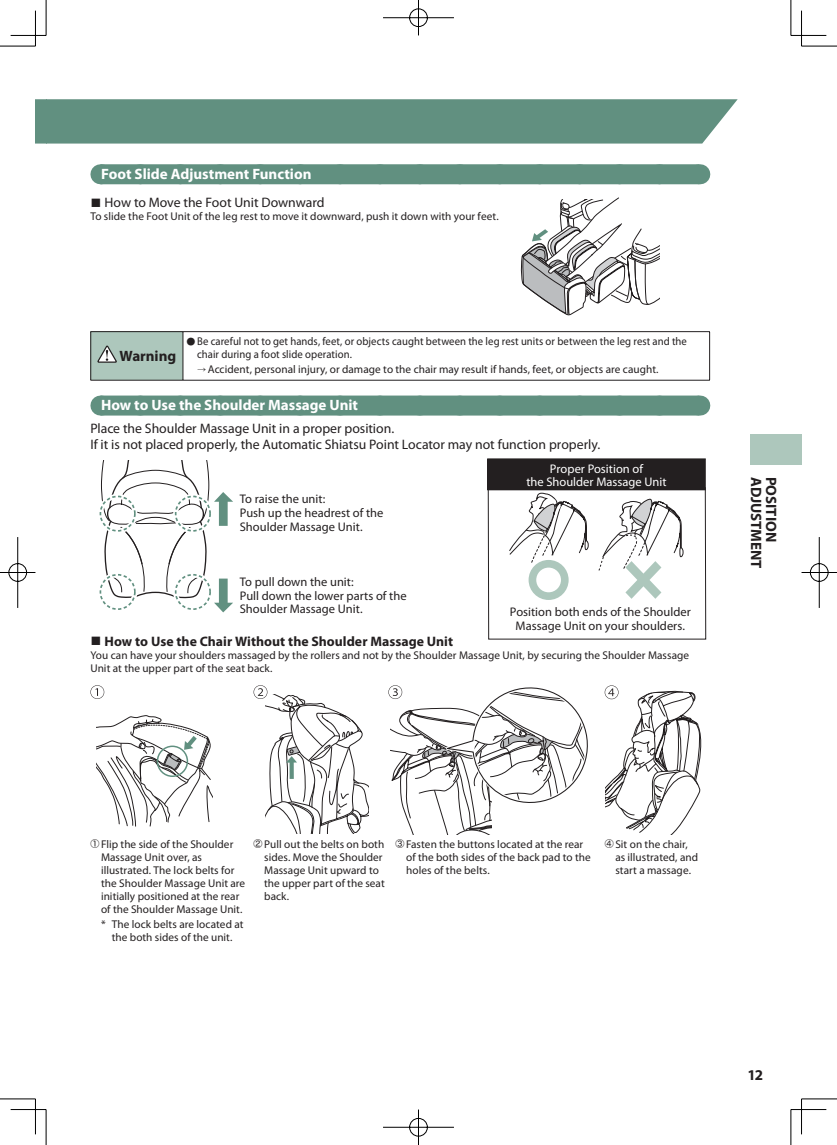
<style>
.page{position:relative;width:837px;height:1145px;background:#fff}
.page>*{position:absolute;margin:0;border:0;box-sizing:border-box;transform-origin:0 0}
.t1{font:700 15px "Myriad Pro";color:#fff}
.t2{font:700 15px "Myriad Pro";letter-spacing:-.005em;color:#231f20}
.t3{font:13.75px/15.6px "Myriad Pro";color:#231f20}
.t4{font:700 13.75px "Myriad Pro";color:#231f20}
.t5{font:12.5px/13.8px "Myriad Pro";color:#231f20}
.t6{font:12.5px/12.5px "Myriad Pro";color:#fff;text-align:center}
.t7{font:11.25px/13.1px "Myriad Pro";letter-spacing:.005em;color:#231f20}
.t8{font:11.25px/13.1px "Myriad Pro";letter-spacing:.005em;color:#231f20;scale:.95 1}
.s1{font-family:"Hira Maru Pro W4 90 msp RKSJ H";font-size:11px}
.s2{font-family:"Hira Maru Pro W4 90 msp RKSJ H";font-size:9px}
.s3{font-family:"Hira Maru Pro W4 90 msp RKSJ H";font-weight:400;font-size:11px}
</style>
<div class="page">
<div style="left:35px;top:99px;width:702px;height:45px;background:#619080"></div>
<div style="left:749px;top:435px;width:52px;height:30px;background:#adc7bc"></div>
<div style="left:100px;top:164px;width:599px;height:20px;background:#619080"></div>
<svg style="left:140px;top:164px;width:539px;height:1px"></svg>
<svg style="left:699px;top:164px;width:1px;height:20px"></svg>
<div style="left:100px;top:395px;width:599px;height:20px;background:#619080"></div>
<svg style="left:140px;top:395px;width:539px;height:1px"></svg>
<svg style="left:699px;top:395px;width:1px;height:20px"></svg>
<svg style="left:521px;top:197px;width:138px;height:118px"></svg>
<div style="left:91px;top:332px;width:92px;height:48px;background:#adc7bc"></div>
<hr style="left:90px;top:331px;width:93px;height:1px;background:#231f20">
<hr style="left:90px;top:332px;width:1px;height:48px;background:#231f20">
<hr style="left:183px;top:331px;width:526px;height:1px;background:#231f20">
<hr style="left:182px;top:332px;width:1px;height:48px;background:#231f20">
<hr style="left:709px;top:332px;width:1px;height:48px;background:#231f20">
<hr style="left:90px;top:380px;width:93px;height:1px;background:#231f20">
<hr style="left:183px;top:380px;width:526px;height:1px;background:#231f20">
<svg style="left:97px;top:345px;width:20px;height:18px"></svg>
<svg style="left:487px;top:487px;width:219px;height:152px"></svg>
<div style="left:487px;top:459px;width:218px;height:31px;background:#231f20"></div>
<div style="left:487px;top:458px;width:218px;height:32px;border:1px solid #231f20"></div>
<div style="left:98px;top:572px;width:39px;height:39px;border:5px solid #fff;border-radius:50%"></div>
<div style="left:99px;top:574px;width:37px;height:36px;border:2px dashed #619080;border-radius:50%"></div>
<div style="left:98px;top:494px;width:39px;height:39px;border:5px solid #fff;border-radius:50%"></div>
<div style="left:99px;top:495px;width:37px;height:36px;border:2px dashed #619080;border-radius:50%"></div>
<svg style="left:101px;top:460px;width:132px;height:152px"></svg>
<svg style="left:96px;top:715px;width:117px;height:111px"></svg>
<svg style="left:90px;top:685px;width:14px;height:14px"></svg>
<div style="left:157px;top:745px;width:31px;height:32px;border:1px solid #619080;border-radius:50%"></div>
<svg style="left:253px;top:685px;width:115px;height:148px"></svg>
<svg style="left:388px;top:685px;width:200px;height:149px"></svg>
<svg style="left:604px;top:685px;width:98px;height:149px"></svg>
<hr style="left:0;top:46px;width:35px;height:1px;background:#000">
<hr style="left:801px;top:46px;width:35px;height:1px;background:#000">
<hr style="left:0;top:1098px;width:35px;height:1px;background:#000">
<hr style="left:801px;top:1098px;width:35px;height:1px;background:#000">
<hr style="left:46px;top:0;width:1px;height:35px;background:#000">
<hr style="left:46px;top:1109px;width:1px;height:35px;background:#000">
<hr style="left:790px;top:0;width:1px;height:35px;background:#000">
<hr style="left:790px;top:1109px;width:1px;height:35px;background:#000">
<hr style="left:11px;top:35px;width:35px;height:1px;background:#000">
<hr style="left:790px;top:35px;width:36px;height:1px;background:#000">
<hr style="left:11px;top:1109px;width:35px;height:1px;background:#000">
<hr style="left:790px;top:1109px;width:36px;height:1px;background:#000">
<hr style="left:35px;top:11px;width:1px;height:35px;background:#000">
<hr style="left:35px;top:1098px;width:1px;height:36px;background:#000">
<hr style="left:801px;top:11px;width:1px;height:35px;background:#000">
<hr style="left:801px;top:1098px;width:1px;height:36px;background:#000">
<svg style="left:383px;top:0;width:71px;height:36px"></svg>
<svg style="left:383px;top:1109px;width:71px;height:35px"></svg>
<svg style="left:0;top:537px;width:36px;height:71px"></svg>
<svg style="left:801px;top:537px;width:35px;height:71px"></svg>
<h1 class="t1" style="left:101px;top:168px;width:212px">Foot Slide Adjustment Function</h1>
<p class="t3" style="left:90px;top:196px;width:236px"><span class="s1">■</span> How to Move the Foot Unit Downward</p>
<p class="t7" style="left:90px;top:211px;width:409px">To slide the Foot Unit of the leg rest to move it downward, push it down with your feet.</p>
<p class="t8" style="left:197px;top:336px;width:517px;text-indent:-11px"><span class="s2">●</span> Be careful not to get hands, feet, or objects caught between the leg rest units or between the leg rest and the chair during a foot slide operation.</p>
<p class="t7" style="left:197px;top:364px;width:462px"><span class="s2">→</span> Accident, personal injury, or damage to the chair may result if hands, feet, or objects are caught.</p>
<h1 class="t1" style="left:101px;top:399px;width:258px">How to Use the Shoulder Massage Unit</h1>
<p class="t3" style="left:90px;top:422px;width:511px">Place the Shoulder Massage Unit in a proper position.<br>If it is not placed properly, the Automatic Shiatsu Point Locator may not function properly.</p>
<h1 class="t2" style="left:119px;top:351px;width:58px">Warning</h1>
<p class="t5" style="left:240px;top:493px;width:145px">To raise the unit:<br>Push up the headrest of the<br>Shoulder Massage Unit.</p>
<p class="t6" style="left:526px;top:464px;width:142px">Proper Position of<br>the Shoulder Massage Unit</p>
<p class="t5" style="left:240px;top:576px;width:168px">To pull down the unit:<br>Pull down the lower parts of the<br>Shoulder Massage Unit.</p>
<p class="t4" style="left:90px;top:636px;width:364px"><span class="s3">■</span> How to Use the Chair Without the Shoulder Massage Unit</p>
<p class="t7" style="left:90px;top:649px;width:600px">You can have your shoulders massaged by the rollers and not by the Shoulder Massage Unit, by securing the Shoulder Massage<br>Unit at the upper part of the seat back.</p>
<p class="t5" style="left:509px;top:606px;width:182px;text-align:center">Position both ends of the Shoulder<br>Massage Unit on your shoulders.</p>
<h1 class="t2" style="left:761px;top:477px;width:93px;rotate:90deg">ADJUSTMENT</h1>
<h1 class="t2" style="left:776px;top:477px;width:67px;rotate:90deg">POSITION</h1>
<p class="t7" style="left:101px;top:838px;width:146px;text-indent:-11px"><span class="s2">①</span> Flip the side of the Shoulder<br>Massage Unit over, as illustrated. The lock belts for the Shoulder Massage Unit are initially positioned at the rear of the Shoulder Massage Unit.</p>
<p class="t7" style="left:101px;top:918px;width:144px;text-align:center">* The lock belts are located at the both sides of the unit.</p>
<p class="t7" style="left:264px;top:838px;width:122px;text-indent:-11px"><span class="s2">②</span> Pull out the belts on both sides. Move the Shoulder<br>Massage Unit upward to the upper part of the seat back.</p>
<p class="t7" style="left:406px;top:838px;width:186px;text-indent:-11px"><span class="s2">③</span> Fasten the buttons located at the rear of the both sides of the back pad to the holes of the belts.</p>
<p class="t7" style="left:615px;top:838px;width:84px;text-indent:-11px"><span class="s2">④</span> Sit on the chair, as illustrated, and start a massage.</p>
<h1 class="t2" style="left:747px;top:1068px;width:17px">12</h1>
</div>
